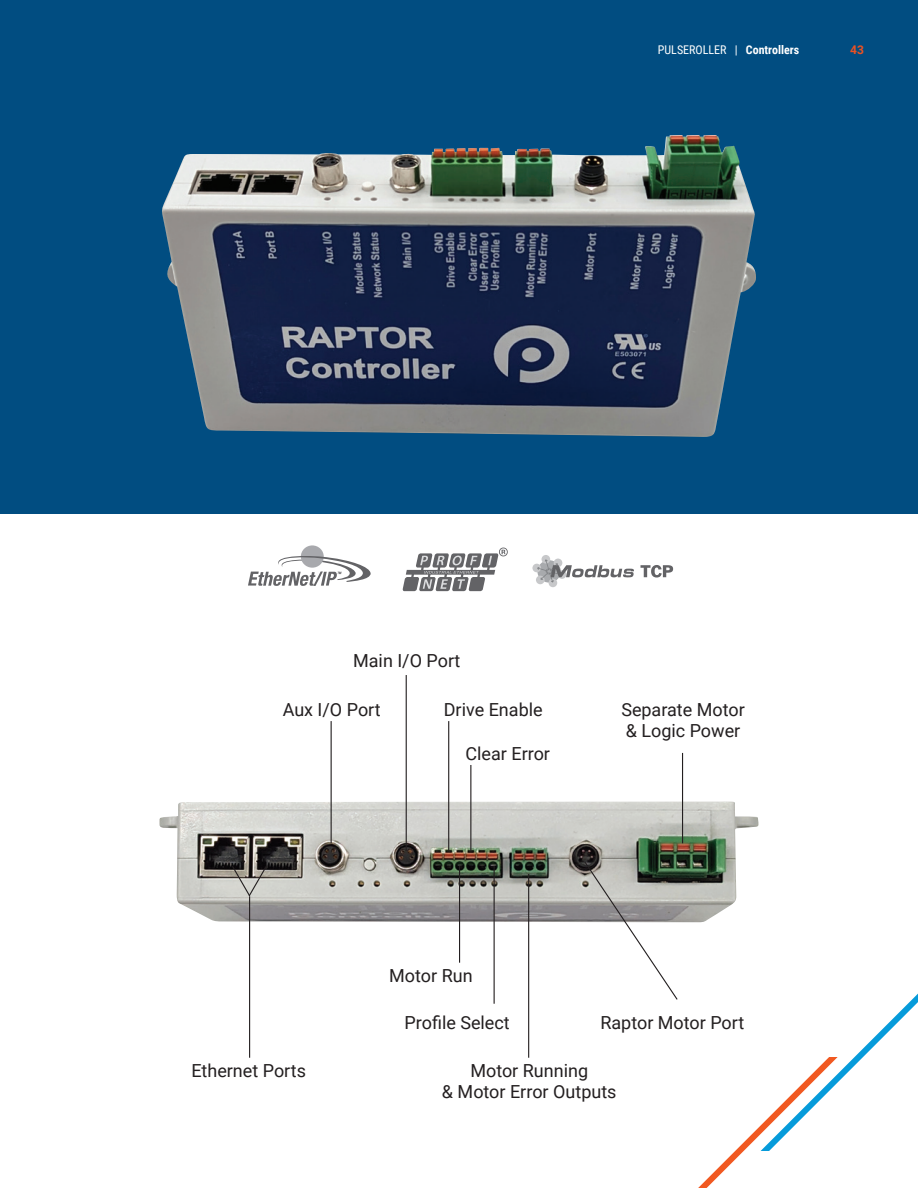
<style>
.page{position:relative;width:918px;height:1188px;background:#fff}
.page>*{position:absolute;margin:0;border:0;box-sizing:border-box;transform-origin:0 0}
.BD_TXT{font:18px "Roboto";color:#231f20}
.t1{font:12px "Roboto Condensed";color:#fff}
.t2{font:700 12px "Roboto";color:#ea5123}
.s1{font-weight:700}
</style>
<div class="page">
<div style="left:0;top:0;width:918px;height:513px;background:#014d81"></div>
<img style="left:162px;top:135px;width:594px;height:302px">
<img style="left:159px;top:802px;width:589px;height:120px">
<hr style="left:331px;top:721px;width:1px;height:122px;background:#231f20">
<hr style="left:249px;top:896px;width:1px;height:162px;background:#231f20">
<svg style="left:583px;top:860px;width:96px;height:140px"></svg>
<hr style="left:528px;top:874px;width:1px;height:184px;background:#231f20">
<hr style="left:448px;top:721px;width:1px;height:130px;background:#231f20">
<hr style="left:459px;top:866px;width:1px;height:97px;background:#231f20">
<hr style="left:494px;top:866px;width:1px;height:138px;background:#231f20">
<hr style="left:470px;top:765px;width:1px;height:86px;background:#231f20">
<hr style="left:406px;top:675px;width:1px;height:176px;background:#231f20">
<hr style="left:682px;top:753px;width:1px;height:90px;background:#231f20">
<svg style="left:231px;top:865px;width:37px;height:33px"></svg>
<div style="left:301px;top:545px;width:23px;height:23px;background:#a8a9ad;border-radius:50%"></div>
<svg style="left:248px;top:554px;width:123px;height:32px"></svg>
<svg style="left:403px;top:548px;width:105px;height:43px"></svg>
<div style="left:542px;top:555px;width:8px;height:9px;background:#c7c8ca;border-radius:50%"></div>
<div style="left:532px;top:564px;width:9px;height:8px;background:#c7c8ca;border-radius:50%"></div>
<div style="left:549px;top:579px;width:8px;height:8px;background:#c7c8ca;border-radius:50%"></div>
<svg style="left:537px;top:559px;width:97px;height:24px"></svg>
<svg style="left:641px;top:565px;width:32px;height:13px"></svg>
<svg style="left:528px;top:1043px;width:220px;height:145px"></svg>
<svg style="left:748px;top:342px;width:170px;height:809px"></svg>
<div style="left:807px;top:1040px;width:40px;height:17px;background:#fff"></div>
<p class="t1" style="left:658px;top:41px;width:143px">PULSEROLLER | <span class="s1">Controllers</span></p>
<p class="t2" style="left:850px;top:41px;width:15px">43</p>
<p class="BD_TXT" style="left:353px;top:648px;width:109px">Main I/O Port</p>
<p class="BD_TXT" style="left:283px;top:697px;width:100px">Aux I/O Port</p>
<p class="BD_TXT" style="left:444px;top:697px;width:100px">Drive Enable</p>
<p class="BD_TXT" style="left:465px;top:741px;width:86px">Clear Error</p>
<p class="BD_TXT" style="left:621px;top:697px;width:125px">Separate Motor</p>
<p class="BD_TXT" style="left:626px;top:718px;width:116px">&amp; Logic Power</p>
<p class="BD_TXT" style="left:389px;top:963px;width:85px">Motor Run</p>
<p class="BD_TXT" style="left:405px;top:1010px;width:107px">Profile Select</p>
<p class="BD_TXT" style="left:600px;top:1010px;width:145px">Raptor Motor Port</p>
<p class="BD_TXT" style="left:191px;top:1058px;width:116px">Ethernet Ports</p>
<p class="BD_TXT" style="left:470px;top:1058px;width:119px">Motor Running</p>
<p class="BD_TXT" style="left:442px;top:1079px;width:176px">&amp; Motor Error Outputs</p>
</div>
